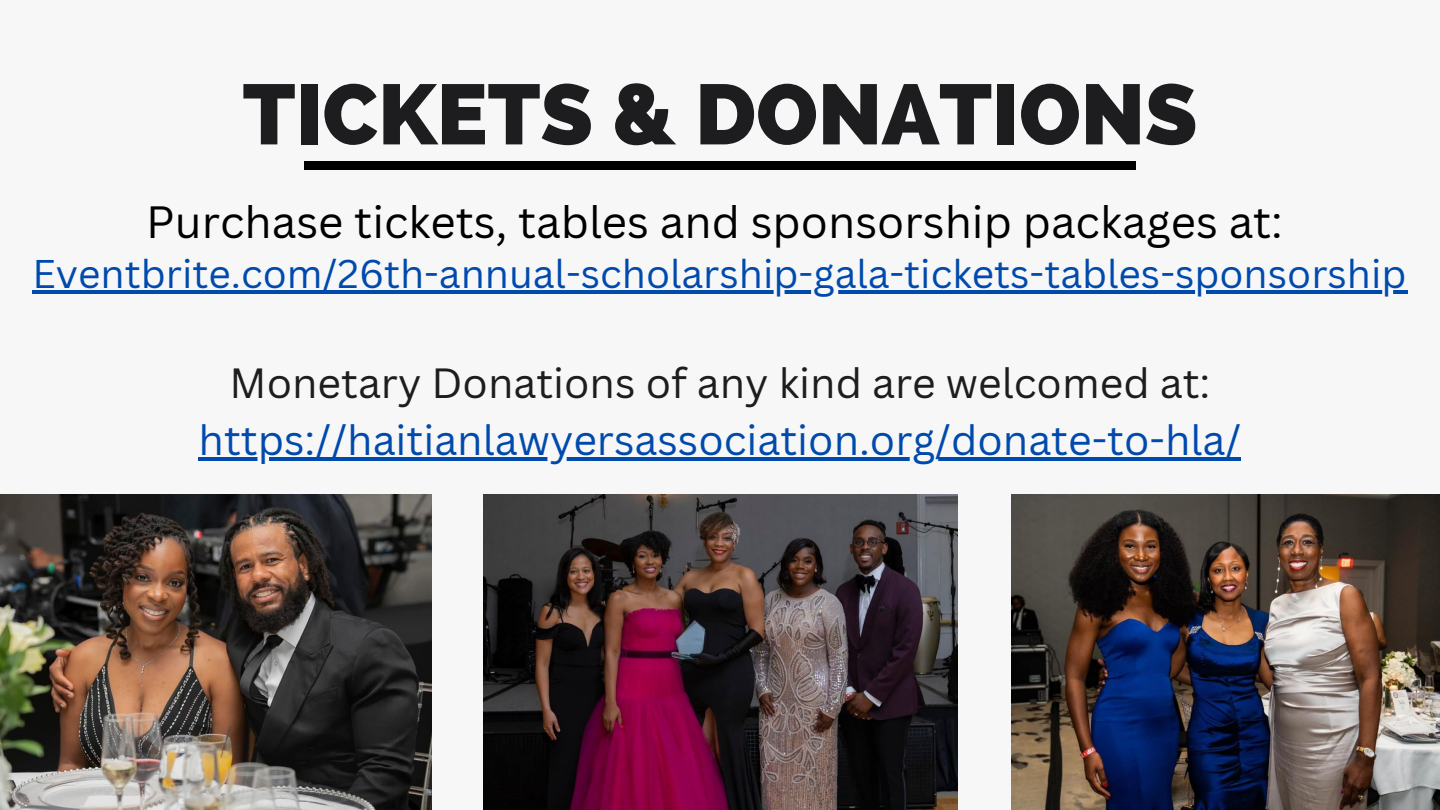
<style>
.page{position:relative;width:1440px;height:810px;background:#f7f7f7}
.page>*{position:absolute;margin:0;border:0;box-sizing:border-box;transform-origin:0 0}
.t1{font:800 85px "Raleway";color:#1d1d1f}
.t2{font:44px "Canva Sans";color:#000}
.t3{font:41.1px "Canva Sans";color:#004aad}
.t4{font:41.1px "Canva Sans";color:#1d1d1f}
.t5{font:39px "Canva Sans";color:#004aad}
</style>
<div class="page">
<div style="left:304px;top:161px;width:832px;height:9px;background:#000"></div>
<img style="left:483px;top:494px;width:474px;height:316px">
<img style="left:0;top:494px;width:432px;height:316px">
<img style="left:1012px;top:494px;width:428px;height:316px">
<hr style="left:199px;top:457px;width:1042px;height:4px;background:#004aad">
<hr style="left:32px;top:290px;width:1376px;height:4px;background:#004aad">
<p class="t1" style="left:243px;top:65px;width:956px">TICKETS &amp; DONATIONS</p>
<p class="t2" style="left:146px;top:191px;width:1138px">Purchase tickets, tables and sponsorship packages at:</p>
<p class="t5" style="left:32px;top:246px;width:1376px">Eventbrite.com/26th-annual-scholarship-gala-tickets-tables-sponsorship</p>
<p class="t4" style="left:230px;top:354px;width:982px">Monetary Donations of any kind are welcomed at:</p>
<p class="t3" style="left:199px;top:411px;width:1044px">https://haitianlawyersassociation.org/donate-to-hla/</p>
</div>
